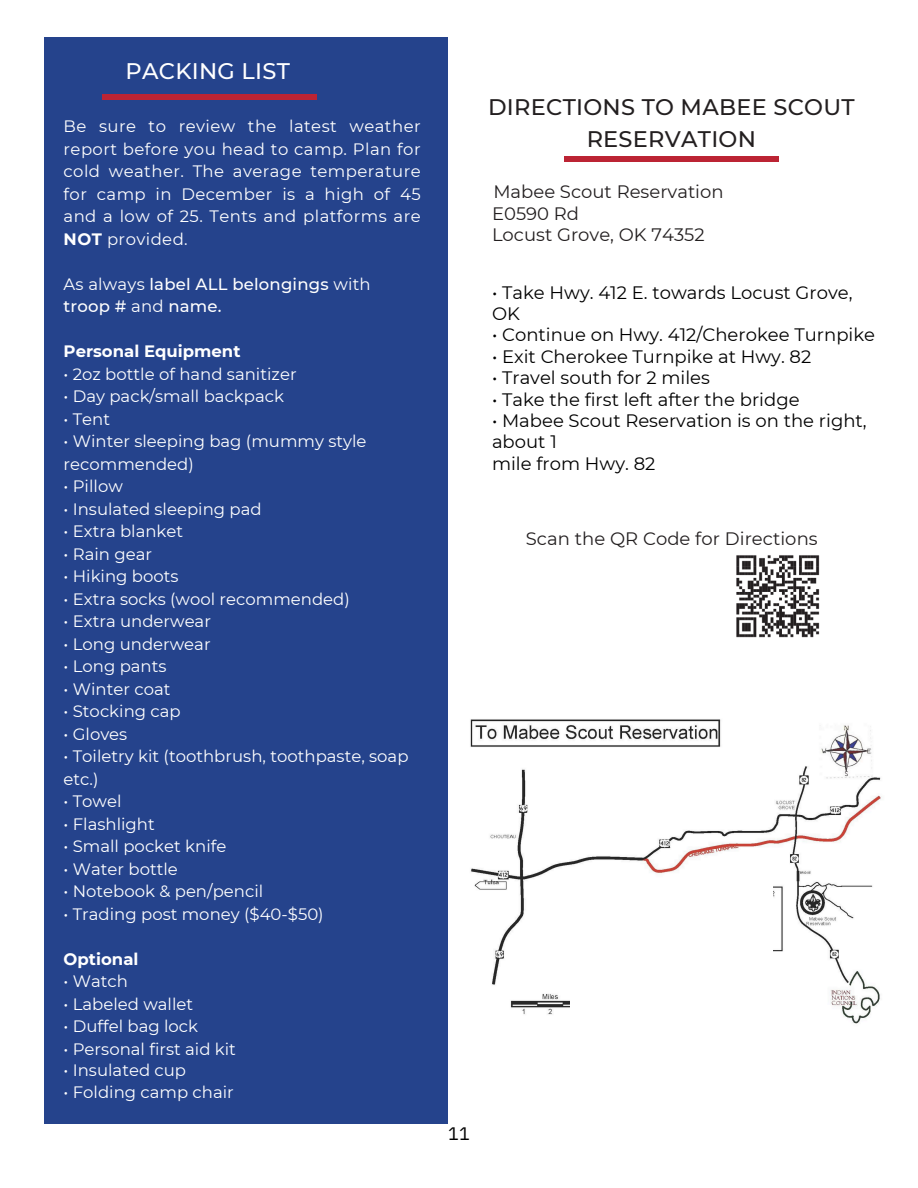
<style>
.page{position:relative;width:918px;height:1188px;background:#fff}
.page>*{position:absolute;margin:0;border:0;box-sizing:border-box;transform-origin:0 0}
.t1{font:500 22.5px/31.5px "Montserrat";letter-spacing:.01em;color:#231f20;text-align:center}
.t2{font:500 22.5px "Montserrat";letter-spacing:.01em;color:#fff}
.t3{font:18px/21.3px "Montserrat";color:#000}
.t4{font:18px "Montserrat";color:#231f20}
.t5{font:18px "IBM Plex Sans";color:#000}
.t6{font:16.5px/22.5px "Montserrat";color:#fff}
.t7{font:500 16.5px "Montserrat";letter-spacing:.01em;color:#fff}
.t8{font:700 16.5px "Montserrat";color:#fff}
.s1{font-weight:700}
.s2{font-weight:400}
</style>
<div class="page">
<img style="left:470px;top:719px;width:412px;height:305px">
<div style="left:564px;top:156px;width:214px;height:6px;background:#bc2434"></div>
<div style="left:570px;top:882px;width:203px;height:135px;background:#fff"></div>
<img style="left:736px;top:555px;width:84px;height:83px">
<div style="left:45px;top:37px;width:403px;height:1087px;background:#25438c"></div>
<div style="left:103px;top:94px;width:214px;height:6px;background:#bc2434"></div>
<p class="t2" style="left:126px;top:57px;width:166px">PACKING LIST</p>
<p class="t6" style="left:64px;top:115px;width:359px;text-align:justify">Be sure to review the latest weather report before you head to camp. Plan for cold weather. The average temperature for camp in December is a high of 45 and a low of 25. Tents and platforms are <span class="s1">NOT</span> provided.</p>
<p class="t7" style="left:64px;top:274px;width:309px"><span class="s2">As always</span> label ALL belongings <span class="s2">with</span></p>
<p class="t7" style="left:64px;top:296px;width:160px">troop # <span class="s2">and</span> name.</p>
<p class="t8" style="left:64px;top:341px;width:178px">Personal Equipment</p>
<p class="t6" style="left:64px;top:363px;width:235px">• 2oz bottle of hand sanitizer</p>
<p class="t6" style="left:64px;top:385px;width:222px">• Day pack/small backpack</p>
<p class="t6" style="left:64px;top:408px;width:48px">• Tent</p>
<p class="t6" style="left:64px;top:430px;width:304px">• Winter sleeping bag (mummy style recommended)</p>
<p class="t6" style="left:64px;top:475px;width:61px">• Pillow</p>
<p class="t6" style="left:64px;top:498px;width:200px">• Insulated sleeping pad</p>
<p class="t6" style="left:64px;top:520px;width:121px">• Extra blanket</p>
<p class="t6" style="left:64px;top:543px;width:90px">• Rain gear</p>
<p class="t6" style="left:64px;top:565px;width:116px">• Hiking boots</p>
<p class="t6" style="left:64px;top:588px;width:288px">• Extra socks (wool recommended)</p>
<p class="t6" style="left:64px;top:610px;width:149px">• Extra underwear</p>
<p class="t6" style="left:64px;top:633px;width:149px">• Long underwear</p>
<p class="t6" style="left:64px;top:655px;width:105px">• Long pants</p>
<p class="t6" style="left:64px;top:678px;width:108px">• Winter coat</p>
<p class="t6" style="left:64px;top:700px;width:119px">• Stocking cap</p>
<p class="t6" style="left:64px;top:723px;width:65px">• Gloves</p>
<p class="t6" style="left:64px;top:745px;width:347px">• Toiletry kit (toothbrush, toothpaste, soap etc.)</p>
<p class="t6" style="left:64px;top:790px;width:59px">• Towel</p>
<p class="t6" style="left:64px;top:813px;width:93px">• Flashlight</p>
<p class="t6" style="left:64px;top:835px;width:164px">• Small pocket knife</p>
<p class="t6" style="left:64px;top:858px;width:116px">• Water bottle</p>
<p class="t6" style="left:64px;top:880px;width:201px">• Notebook &amp; pen/pencil</p>
<p class="t6" style="left:64px;top:903px;width:262px">• Trading post money ($40-$50)</p>
<p class="t8" style="left:64px;top:949px;width:76px">Optional</p>
<p class="t6" style="left:64px;top:970px;width:66px">• Watch</p>
<p class="t6" style="left:64px;top:993px;width:131px">• Labeled wallet</p>
<p class="t6" style="left:64px;top:1015px;width:136px">• Duffel bag lock</p>
<h1 class="t6" style="left:64px;top:1038px;width:174px">• Personal first aid kit</h1>
<p class="t6" style="left:64px;top:1059px;width:124px">• Insulated cup</p>
<p class="t6" style="left:64px;top:1080px;width:172px">• Folding camp chair</p>
<p class="t1" style="left:488px;top:91px;width:368px">DIRECTIONS TO MABEE SCOUT<br>RESERVATION</p>
<p class="t4" style="left:493px;top:181px;width:232px">Mabee Scout Reservation</p>
<p class="t4" style="left:492px;top:203px;width:89px">E0590 Rd</p>
<p class="t4" style="left:492px;top:224px;width:214px">Locust Grove, OK 74352</p>
<p class="t3" style="left:492px;top:282px;width:362px">• Take Hwy. 412 E. towards Locust Grove,<br>OK</p>
<p class="t3" style="left:492px;top:324px;width:385px">• Continue on Hwy. 412/Cherokee Turnpike</p>
<p class="t3" style="left:492px;top:346px;width:321px">• Exit Cherokee Turnpike at Hwy. 82</p>
<p class="t3" style="left:492px;top:367px;width:219px">• Travel south for 2 miles</p>
<p class="t3" style="left:492px;top:389px;width:309px">• Take the first left after the bridge</p>
<p class="t3" style="left:492px;top:410px;width:376px">• Mabee Scout Reservation is on the right, about 1</p>
<p class="t3" style="left:492px;top:453px;width:165px">mile from Hwy. 82</p>
<p class="t4" style="left:526px;top:528px;width:293px">Scan the QR Code for Directions</p>
<p class="t5" style="left:448px;top:1122px;width:23px">11</p>
</div>
